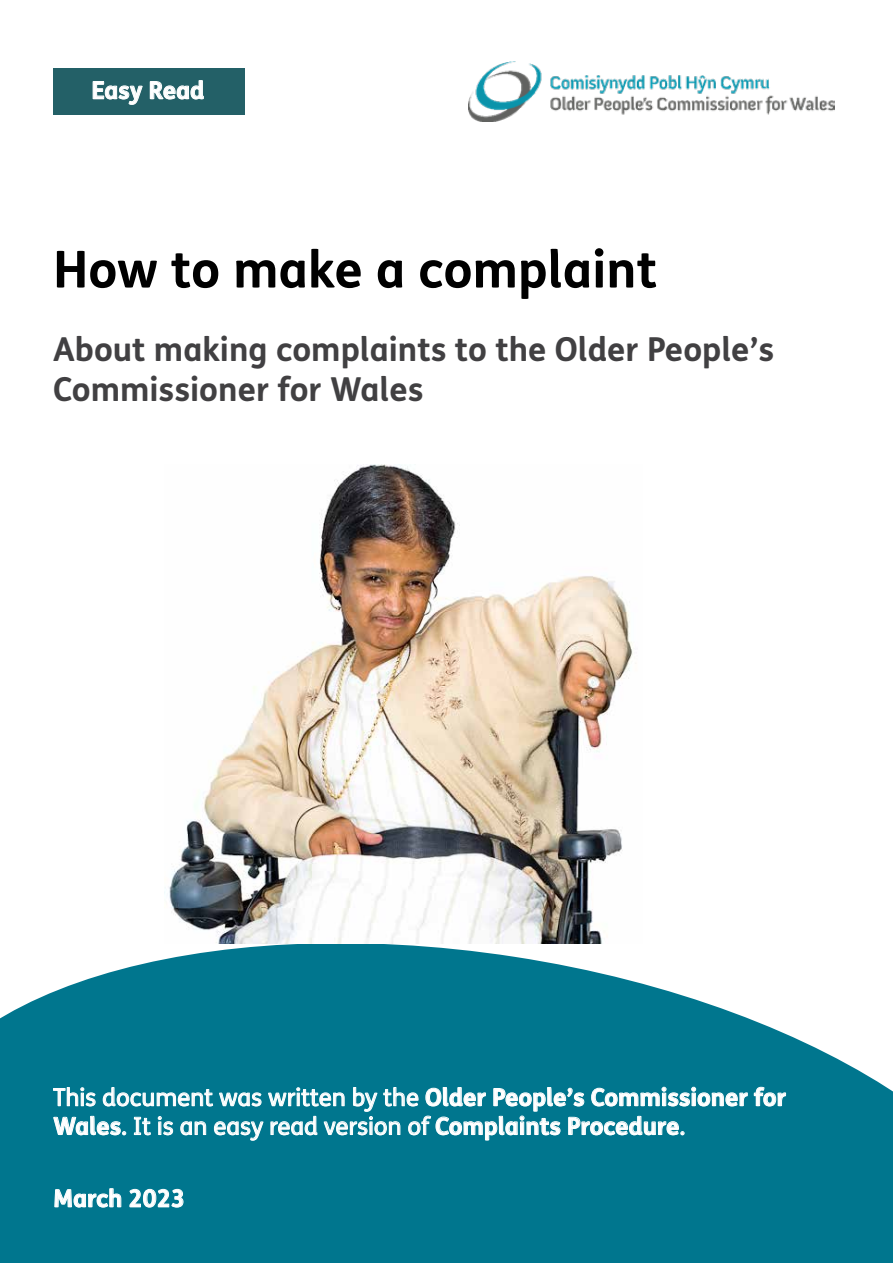
<style>
.page{position:relative;width:893px;height:1263px;background:#fff}
.page>*{position:absolute;margin:0;border:0;box-sizing:border-box;transform-origin:0 0}
.t1{font:700 51px "FS Me Pro";color:#000}
.t2{font:700 33px/39.6px "FS Me Pro";color:#414042}
.t3{font:24px/28.8px "FS Me Pro";color:#fff}
.t4{font:700 24px "FS Me Pro";color:#fff}
.s1{font-weight:700}
</style>
<div class="page">
<div style="left:53px;top:68px;width:191px;height:47px;background:#236067"></div>
<img style="left:469px;top:61px;width:365px;height:60px">
<svg style="left:0;top:943px;width:893px;height:320px;background:#1e869b"></svg>
<img style="left:164px;top:465px;width:472px;height:478px">
<p class="t4" style="left:91px;top:72px;width:114px">Easy Read</p>
<h1 class="t1" style="left:53px;top:230px;width:606px">How to make a complaint</h1>
<h1 class="t2" style="left:53px;top:328px;width:723px">About making complaints to the Older People’s<br>Commissioner for Wales</h1>
<p class="t3" style="left:53px;top:1082px;width:734px">This document was written by the <span class="s1">Older People’s Commissioner for<br>Wales</span>. It is an easy read version of <span class="s1">Complaints Procedure</span>.</p>
<p class="t4" style="left:53px;top:1180px;width:133px">March 2023</p>
</div>
